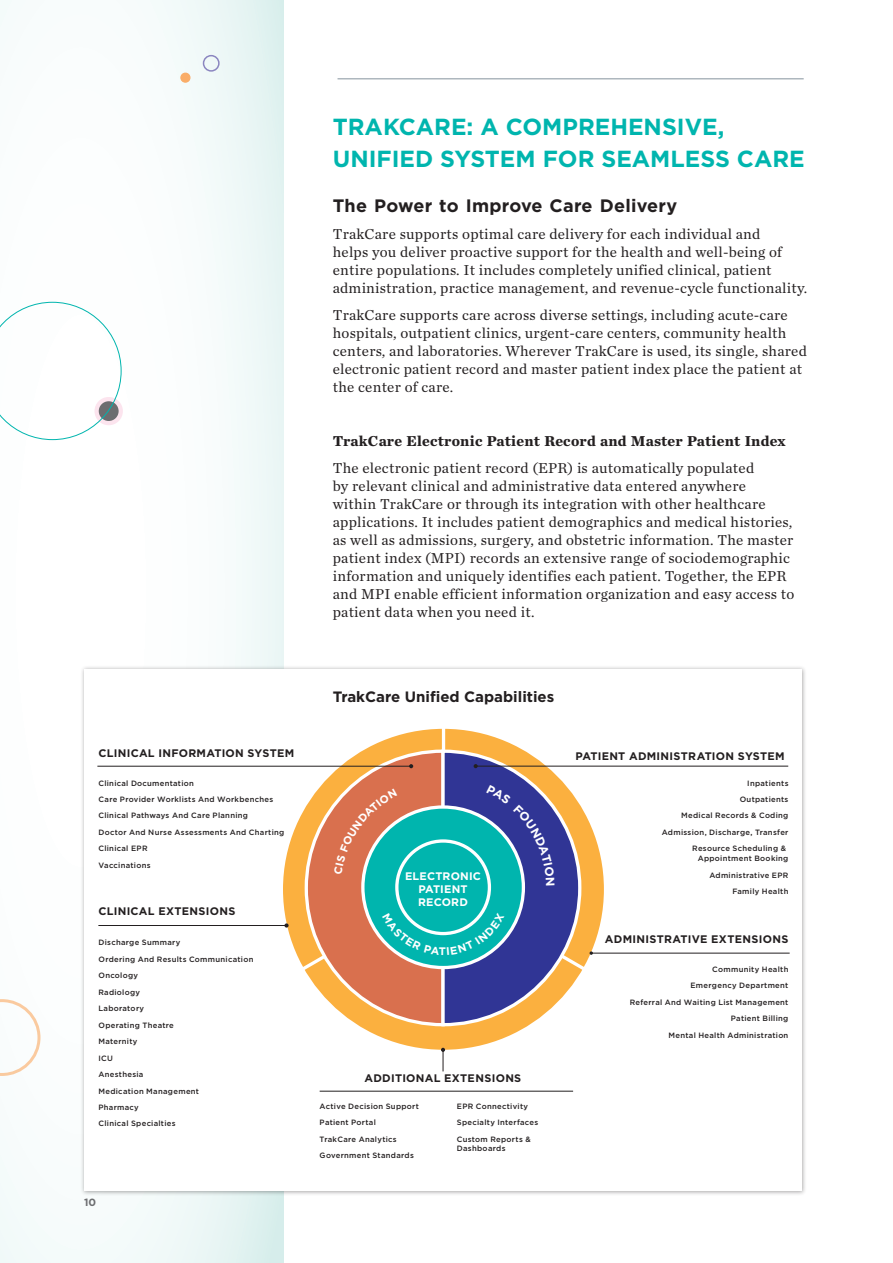
<style>
.page{position:relative;width:893px;height:1263px;background:#fff}
.page>*{position:absolute;margin:0;border:0;box-sizing:border-box;transform-origin:0 0}
.Section_Title_Gotham{font:700 23.25px/31.5px "Gotham";color:#00b5ae}
.Body_Text_Chronicle{font:700 18px "Gotham";letter-spacing:.015em;color:#231f20}
.Body_Text_Chronicle-2{font:15px/18px "Chronicle Text G1";letter-spacing:.015em;color:#231f20}
.Body_Text_Chronicle-3{font:700 15px "Chronicle Text G2";letter-spacing:.015em;color:#231f20}
.Headline_1_Gotham_11{font:700 15px "Gotham";color:#231f20}
.t1{font:700 10.95px "Gotham";letter-spacing:.025em;color:#231f20}
.t2{font:700 10.95px/13.2px "Gotham";letter-spacing:.015em;color:#fff;text-align:center}
.MetaData_Page_Number{font:700 10.5px "Gotham";color:#6c6d70}
.t3{font:500 7.65px/16.5px "Gotham";letter-spacing:.035em;color:#231f20}
</style>
<div class="page">
<div style="left:0;top:0;width:284px;height:1263px;background:linear-gradient(to right,#fff,#edf7f7)"></div>
<div style="left:94px;top:397px;width:29px;height:28px;border:4px solid #fce4ee;border-radius:50%"></div>
<div style="left:203px;top:55px;width:17px;height:17px;border:2px solid #8b86c0;border-radius:50%"></div>
<div style="left:181px;top:73px;width:9px;height:9px;background:#faad68;border-radius:50%"></div>
<div style="left:180px;top:73px;width:10px;height:10px;border:1px solid #faad68;border-radius:50%"></div>
<svg style="left:0;top:999px;width:41px;height:77px"></svg>
<svg style="left:0;top:302px;width:122px;height:138px"></svg>
<div style="left:80px;top:665px;width:726px;height:531px;background:#231f20;opacity:.4"></div>
<div style="left:85px;top:669px;width:717px;height:522px;background:#fff"></div>
<div style="left:283px;top:729px;width:321px;height:321px;background:#fbb03f;border-radius:50%"></div>
<svg style="left:298px;top:728px;width:291px;height:240px"></svg>
<hr style="left:591px;top:953px;width:199px;height:1px;background:#231f20">
<svg style="left:441px;top:1048px;width:4px;height:23px"></svg>
<hr style="left:476px;top:766px;width:312px;height:1px;background:#231f20">
<hr style="left:97px;top:766px;width:314px;height:1px;background:#231f20">
<hr style="left:98px;top:925px;width:189px;height:1px;background:#231f20">
<svg style="left:284px;top:923px;width:5px;height:4px"></svg>
<hr style="left:320px;top:1091px;width:253px;height:1px;background:#231f20">
<hr style="left:338px;top:78px;width:466px;height:1px;background:#86939e">
<svg style="left:303px;top:748px;width:280px;height:280px"></svg>
<p class="Section_Title_Gotham" style="left:333px;top:111px;width:474px">TRAKCARE: A COMPREHENSIVE,<br>UNIFIED SYSTEM FOR SEAMLESS CARE</p>
<p class="Body_Text_Chronicle" style="left:333px;top:193px;width:346px">The Power to Improve Care Delivery</p>
<p class="Body_Text_Chronicle-2" style="left:333px;top:224px;width:476px">TrakCare supports optimal care delivery for each individual and<br>helps you deliver proactive support for the health and well-being of entire populations. It includes completely unified clinical, patient administration, practice management, and revenue-cycle functionality.</p>
<p class="Body_Text_Chronicle-2" style="left:333px;top:305px;width:476px">TrakCare supports care across diverse settings, including acute-care hospitals, outpatient clinics, urgent-care centers, community health centers, and laboratories. Wherever TrakCare is used, its single, shared electronic patient record and master patient index place the patient at the center of care.</p>
<p class="Body_Text_Chronicle-3" style="left:333px;top:428px;width:454px">TrakCare Electronic Patient Record and Master Patient Index</p>
<p class="Body_Text_Chronicle-2" style="left:333px;top:458px;width:463px">The electronic patient record (EPR) is automatically populated<br>by relevant clinical and administrative data entered anywhere<br>within TrakCare or through its integration with other healthcare applications. It includes patient demographics and medical histories, as well as admissions, surgery, and obstetric information. The master patient index (MPI) records an extensive range of sociodemographic information and uniquely identifies each patient. Together, the EPR and MPI enable efficient information organization and easy access to patient data when you need it.</p>
<p class="t1" style="left:98px;top:746px;width:197px">CLINICAL INFORMATION SYSTEM</p>
<p class="t3" style="left:98px;top:774px;width:187px">Clinical Documentation<br>Care Provider Worklists And Workbenches<br>Clinical Pathways And Care Planning<br>Doctor And Nurse Assessments And Charting<br>Clinical EPR<br>Vaccinations</p>
<p class="t1" style="left:98px;top:904px;width:139px">CLINICAL EXTENSIONS</p>
<p class="t3" style="left:98px;top:934px;width:157px">Discharge Summary<br>Ordering And Results Communication<br>Oncology<br>Radiology<br>Laboratory<br>Operating Theatre<br>Maternity<br>ICU<br>Anesthesia<br>Medication Management<br>Pharmacy<br>Clinical Specialties</p>
<p class="MetaData_Page_Number" style="left:84px;top:1195px;width:14px">10</p>
<p class="Headline_1_Gotham_11" style="left:333px;top:687px;width:223px">TrakCare Unified Capabilities</p>
<p class="t2" style="left:405px;top:869px;width:77px">ELECTRONIC<br>PATIENT<br>RECORD</p>
<p class="t2" style="left:439px;top:944px;width:9px">T</p>
<p class="t1" style="left:365px;top:1071px;width:158px">ADDITIONAL EXTENSIONS</p>
<p class="t3" style="left:320px;top:1097px;width:101px">Active Decision Support<br>Patient Portal<br>TrakCare Analytics<br>Government Standards</p>
<p class="t3" style="left:457px;top:1097px;width:83px">EPR Connectivity<br>Specialty Interfaces<br>Custom Reports &amp;</p>
<p class="t3" style="left:457px;top:1140px;width:50px">Dashboards</p>
<p class="t1" style="left:575px;top:748px;width:211px">PATIENT ADMINISTRATION SYSTEM</p>
<p class="t3" style="left:747px;top:774px;width:43px">Inpatients</p>
<p class="t3" style="left:740px;top:791px;width:50px">Outpatients</p>
<p class="t3" style="left:681px;top:807px;width:109px">Medical Records &amp; Coding</p>
<p class="t3" style="left:662px;top:824px;width:128px">Admission, Discharge, Transfer</p>
<p class="t3" style="left:692px;top:840px;width:95px">Resource Scheduling &amp;</p>
<p class="t3" style="left:698px;top:850px;width:92px;text-align:right">Appointment Booking<br>Administrative EPR<br>Family Health</p>
<p class="t1" style="left:605px;top:932px;width:185px">ADMINISTRATIVE EXTENSIONS</p>
<p class="t3" style="left:630px;top:961px;width:160px;text-align:right">Community Health<br>Emergency Department<br>Referral And Waiting List Management<br>Patient Billing<br>Mental Health Administration</p>
</div>
